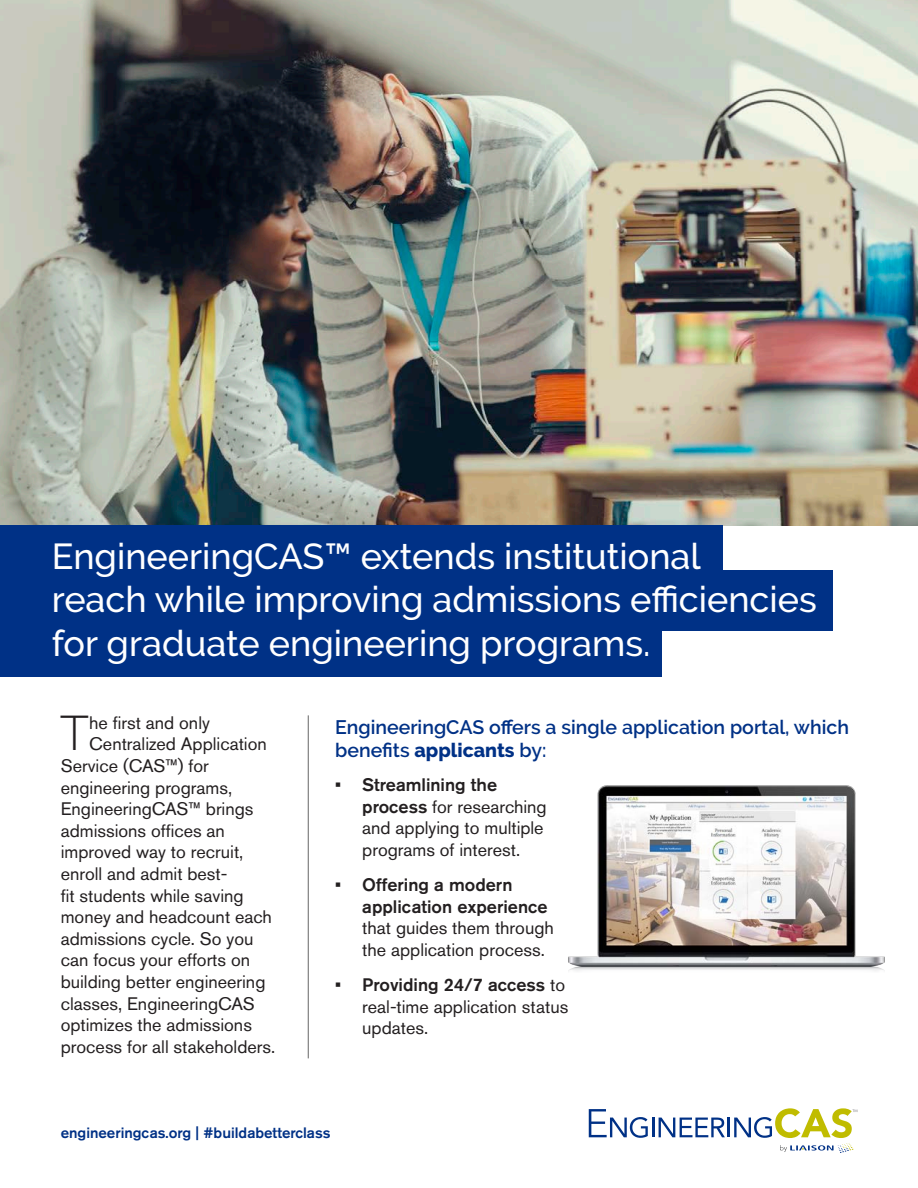
<style>
.page{position:relative;width:918px;height:1188px;background:#fff}
.page>*{position:absolute;margin:0;border:0;box-sizing:border-box;transform-origin:0 0}
.Paragraph_Style_1{font:300 48.45px "Raleway";color:#231f20}
.Paragraph_Style_1-2{font:500 36px/43.2px "Raleway";color:#fff}
.Heading_2{font:600 19.5px/23.4px "Raleway";color:#003186}
.Paragraph_Style_1-3{font:18px/21.6px "Akzidenz Grotesk BE";color:#231f20}
.Paragraph_Style_1-4{font:500 15px "Akzidenz Grotesk BE";color:#003186}
.s1{font-weight:800}
.s2{font-weight:500}
</style>
<div class="page">
<img style="left:0;top:0;width:918px;height:526px">
<svg style="left:589px;top:1108px;width:268px;height:45px"></svg>
<hr style="left:308px;top:715px;width:1px;height:343px;background:#666">
<img style="left:568px;top:785px;width:317px;height:186px">
<div style="left:0;top:571px;width:833px;height:60px;background:#003186"></div>
<div style="left:0;top:616px;width:662px;height:60px;background:#003186"></div>
<div style="left:0;top:526px;width:723px;height:60px;background:#003186"></div>
<p class="Paragraph_Style_1-2" style="left:52px;top:535px;width:767px">EngineeringCAS™ extends institutional<br>reach while improving admissions efficiencies for graduate engineering programs.</p>
<p class="Paragraph_Style_1" style="left:60px;top:705px;width:31px">T</p>
<p class="Paragraph_Style_1-3" style="left:89px;top:712px;width:122px">he first and only</p>
<p class="Paragraph_Style_1-3" style="left:89px;top:733px;width:179px">Centralized Application</p>
<p class="Paragraph_Style_1-3" style="left:61px;top:755px;width:149px">Service (CAS™) for</p>
<p class="Paragraph_Style_1-3" style="left:61px;top:776px;width:173px">engineering programs,</p>
<p class="Paragraph_Style_1-3" style="left:61px;top:798px;width:194px">EngineeringCAS™ brings</p>
<p class="Paragraph_Style_1-3" style="left:61px;top:820px;width:166px">admissions offices an</p>
<p class="Paragraph_Style_1-3" style="left:61px;top:841px;width:184px">improved way to recruit,</p>
<p class="Paragraph_Style_1-3" style="left:61px;top:863px;width:168px">enroll and admit best-</p>
<p class="Paragraph_Style_1-3" style="left:61px;top:884px;width:184px">fit students while saving</p>
<p class="Paragraph_Style_1-3" style="left:61px;top:906px;width:213px">money and headcount each</p>
<p class="Paragraph_Style_1-3" style="left:61px;top:928px;width:194px">admissions cycle. So you</p>
<p class="Paragraph_Style_1-3" style="left:61px;top:949px;width:191px">can focus your efforts on</p>
<p class="Paragraph_Style_1-3" style="left:61px;top:971px;width:206px">building better engineering</p>
<p class="Paragraph_Style_1-3" style="left:61px;top:992px;width:196px">classes, EngineeringCAS</p>
<p class="Paragraph_Style_1-3" style="left:61px;top:1014px;width:193px">optimizes the admissions</p>
<p class="Paragraph_Style_1-3" style="left:61px;top:1036px;width:216px">process for all stakeholders.</p>
<p class="Heading_2" style="left:335px;top:715px;width:515px">EngineeringCAS offers a single application portal, which benefits <span class="s1">applicants</span> by:</p>
<p class="Paragraph_Style_1-3" style="left:362px;top:774px;width:186px;text-indent:-27px"><span class="s2">• Streamlining the process</span> for researching and applying to multiple programs of interest.</p>
<p class="Paragraph_Style_1-3" style="left:362px;top:874px;width:193px;text-indent:-27px"><span class="s2">• Offering a modern application experience </span>that guides them through the application process.</p>
<p class="Paragraph_Style_1-3" style="left:362px;top:974px;width:208px;text-indent:-27px"><span class="s2">• Providing 24/7 access</span> to real-time application status updates.</p>
<p class="Paragraph_Style_1-4" style="left:61px;top:1123px;width:271px">engineeringcas.org | #buildabetterclass</p>
</div>
